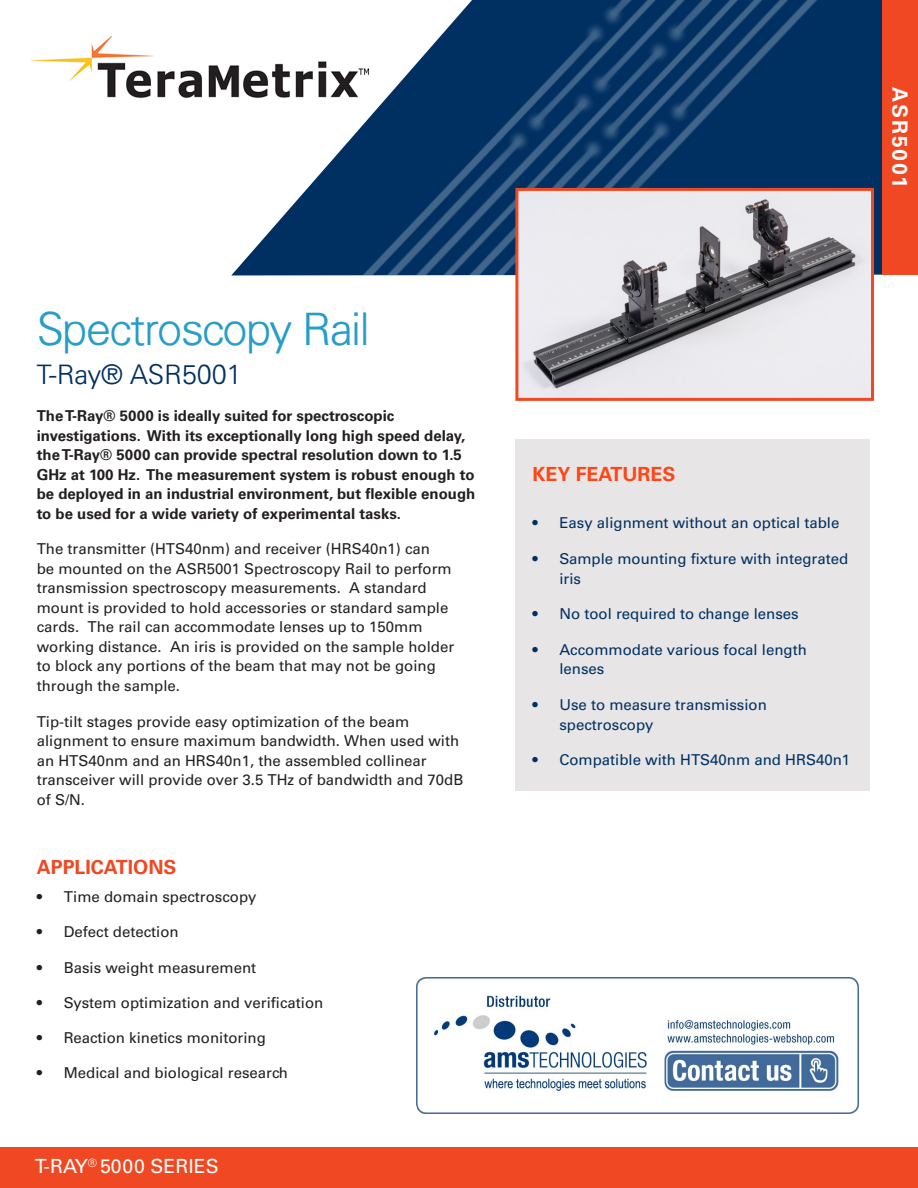
<style>
.page{position:relative;width:918px;height:1188px;background:#fff}
.page>*{position:absolute;margin:0;border:0;box-sizing:border-box;transform-origin:0 0}
.t1{font:300 45px "Univers";letter-spacing:-.03em;color:#279dc8}
.t2{font:300 27px "Univers";color:#003062}
.Default{font:700 21px "Univers LT Std";letter-spacing:.09em;color:#fff}
.Default-2{font:19.5px "Univers LT Std";color:#fff}
.t3{font:700 19.5px "Univers LT Std";color:#f04822}
.t4{font:700 19.5px "Univers LT Std";color:#ff4616}
.Default-3{font:15px/19.5px "Univers LT Std";color:#231f20}
.Default-4{font:700 15px/19.5px "Univers LT Std";color:#231f20}
.t5{font:15px/19.5px "Univers LT Std";color:#003062}
</style>
<div class="page">
<svg style="left:231px;top:225px;width:687px;height:50px"></svg>
<img style="left:275px;top:0;width:614px;height:275px">
<div style="left:515px;top:439px;width:355px;height:352px;background:#e7e5e5"></div>
<div style="left:882px;top:0;width:36px;height:274px;background:#f04822"></div>
<div style="left:0;top:1148px;width:918px;height:40px;background:#f04822"></div>
<img style="left:31px;top:36px;width:337px;height:80px">
<img style="left:519px;top:192px;width:351px;height:205px">
<div style="left:515px;top:188px;width:359px;height:213px;border:3px solid #f04822"></div>
<div style="left:202px;top:102px;width:157px;height:15px;background:#fff"></div>
<img style="left:417px;top:977px;width:442px;height:136px">
<p class="t1" style="left:37px;top:302px;width:334px">Spectroscopy Rail</p>
<p class="t2" style="left:37px;top:358px;width:206px">T-Ray® ASR5001</p>
<p class="Default-4" style="left:37px;top:406px;width:440px">The T-Ray® 5000 is ideally suited for spectroscopic investigations. With its exceptionally long high speed delay, the T-Ray® 5000 can provide spectral resolution down to 1.5<br>GHz at 100 Hz. The measurement system is robust enough to be deployed in an industrial environment, but flexible enough to be used for a wide variety of experimental tasks.</p>
<p class="Default-3" style="left:37px;top:539px;width:419px">The transmitter (HTS40nm) and receiver (HRS40n1) can<br>be mounted on the ASR5001 Spectroscopy Rail to perform transmission spectroscopy measurements. A standard mount is provided to hold accessories or standard sample cards. The rail can accommodate lenses up to 150mm working distance. An iris is provided on the sample holder to block any portions of the beam that may not be going through the sample.</p>
<p class="Default-3" style="left:37px;top:712px;width:428px">Tip-tilt stages provide easy optimization of the beam alignment to ensure maximum bandwidth. When used with an HTS40nm and an HRS40n1, the assembled collinear transceiver will provide over 3.5 THz of bandwidth and 70dB of S/N.</p>
<p class="t3" style="left:37px;top:855px;width:141px">APPLICATIONS</p>
<p class="Default-3" style="left:37px;top:887px;width:221px">• Time domain spectroscopy</p>
<p class="Default-3" style="left:37px;top:922px;width:144px">• Defect detection</p>
<p class="Default-3" style="left:37px;top:958px;width:221px">• Basis weight measurement</p>
<p class="Default-3" style="left:37px;top:993px;width:288px">• System optimization and verification</p>
<p class="Default-3" style="left:37px;top:1028px;width:231px">• Reaction kinetics monitoring</p>
<p class="Default-3" style="left:37px;top:1063px;width:253px">• Medical and biological research</p>
<p class="Default-2" style="left:35px;top:1155px;width:185px">T-RAY<sup>®</sup> 5000 SERIES</p>
<p class="Default" style="left:912px;top:87px;width:102px;rotate:90deg">ASR5001</p>
<p class="t4" style="left:532px;top:462px;width:145px">KEY FEATURES</p>
<p class="t5" style="left:532px;top:513px;width:309px">• Easy alignment without an optical table</p>
<p class="t5" style="left:559px;top:549px;width:290px;text-indent:-27px">• Sample mounting fixture with integrated iris</p>
<p class="t5" style="left:532px;top:604px;width:268px">• No tool required to change lenses</p>
<p class="t5" style="left:559px;top:640px;width:249px;text-indent:-27px">• Accommodate various focal length lenses</p>
<p class="t5" style="left:559px;top:695px;width:209px;text-indent:-27px">• Use to measure transmission spectroscopy</p>
<p class="t5" style="left:532px;top:750px;width:319px">• Compatible with HTS40nm and HRS40n1</p>
</div>
